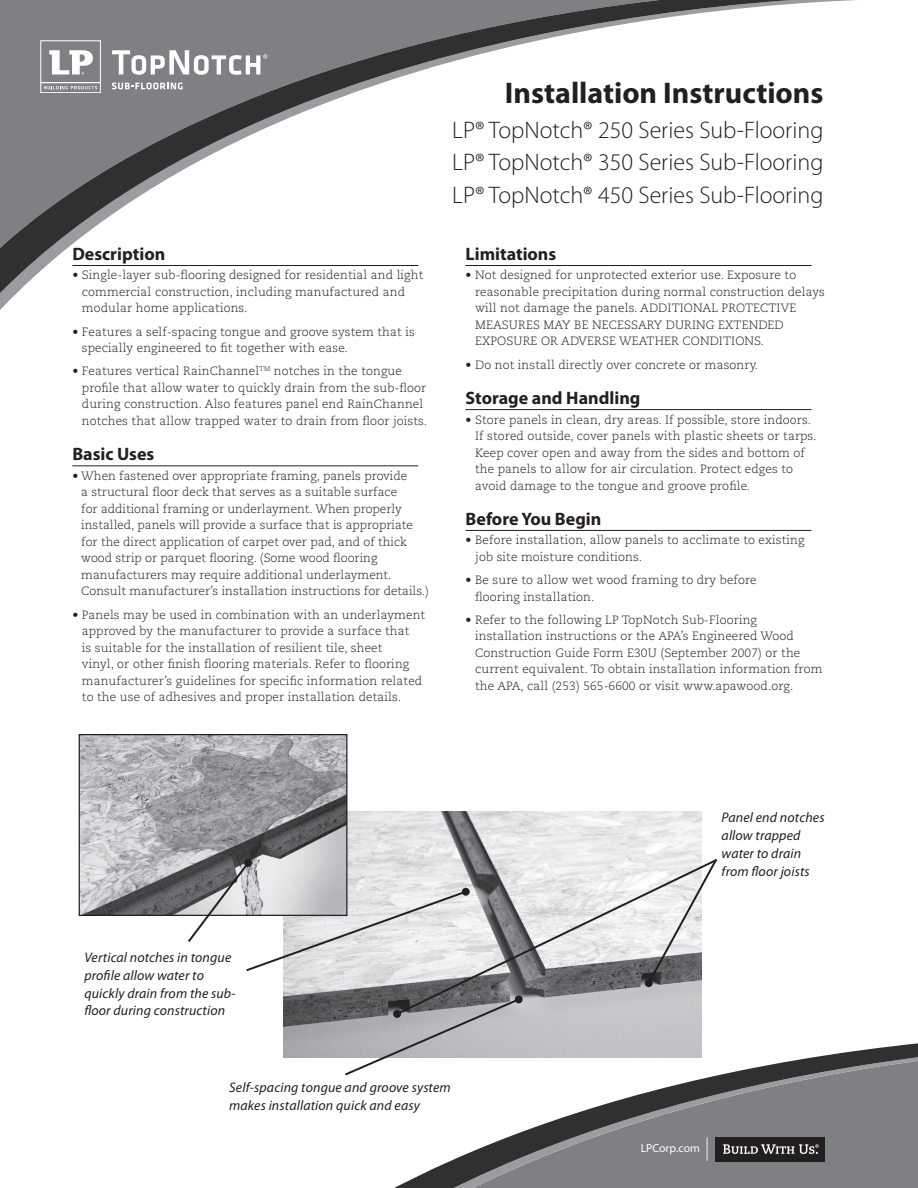
<style>
.page{position:relative;width:918px;height:1188px;background:#fff}
.page>*{position:absolute;margin:0;border:0;box-sizing:border-box;transform-origin:0 0}
.t1{font:700 30px "Myriad Pro";color:#231f20}
.t2{font:300 24px/32.1px "Myriad Pro";color:#231f20;text-align:justify}
.t3{font:700 18px "Myriad Pro";color:#231f20}
.t4{font:italic 13.95px/17.9px "Myriad Pro";letter-spacing:.01em;color:#231f20}
.t5{font:300 12px/16.5px "Caecilia LT Std";letter-spacing:.01em;color:#231f20}
.t6{font:11.7px "Myriad Pro";color:#fff}
.s1{font-size:23.4px}
</style>
<div class="page">
<svg style="left:0;top:0;width:856px;height:310px"></svg>
<div style="left:41px;top:82px;width:60px;height:11px;border:1px solid #fff"></div>
<svg style="left:44px;top:86px;width:53px;height:3px"></svg>
<div style="left:41px;top:40px;width:60px;height:43px;border:1px solid #fff"></div>
<svg style="left:49px;top:50px;width:44px;height:24px"></svg>
<svg style="left:112px;top:50px;width:155px;height:25px"></svg>
<svg style="left:112px;top:83px;width:71px;height:6px"></svg>
<hr style="left:72px;top:265px;width:346px;height:1px;background:#231f20">
<hr style="left:72px;top:465px;width:346px;height:1px;background:#231f20">
<hr style="left:466px;top:265px;width:346px;height:1px;background:#231f20">
<hr style="left:466px;top:409px;width:346px;height:1px;background:#231f20">
<hr style="left:466px;top:530px;width:346px;height:1px;background:#231f20">
<svg style="left:394px;top:1043px;width:524px;height:145px;fill:#7e8083"></svg>
<div style="left:715px;top:1137px;width:110px;height:24px;background:#231f20"></div>
<svg style="left:723px;top:1144px;width:96px;height:10px"></svg>
<img style="left:284px;top:812px;width:418px;height:246px">
<svg style="left:343px;top:997px;width:178px;height:80px"></svg>
<svg style="left:394px;top:857px;width:323px;height:160px"></svg>
<div style="left:393px;top:1010px;width:8px;height:8px;background:#231f20;border-radius:50%"></div>
<img style="left:81px;top:736px;width:264px;height:178px">
<div style="left:79px;top:734px;width:268px;height:182px;border:1px solid #231f20"></div>
<svg style="left:186px;top:860px;width:282px;height:113px"></svg>
<div style="left:244px;top:859px;width:8px;height:8px;background:#231f20;border-radius:50%"></div>
<h3 class="t3" style="left:72px;top:242px;width:94px">Description</h3>
<p class="t5" style="left:82px;top:267px;width:343px;text-indent:-10px">• Single-layer sub-flooring designed for residential and light commercial construction, including manufactured and modular home applications.</p>
<p class="t5" style="left:82px;top:324px;width:334px;text-indent:-10px">• Features a self-spacing tongue and groove system that is specially engineered to fit together with ease.</p>
<p class="t5" style="left:82px;top:363px;width:347px;text-indent:-10px">• Features vertical RainChannel<sup>TM</sup> notches in the tongue profile that allow water to quickly drain from the sub-floor during construction. Also features panel end RainChannel notches that allow trapped water to drain from floor joists.</p>
<h3 class="t3" style="left:72px;top:442px;width:84px">Basic Uses</h3>
<p class="t5" style="left:81px;top:468px;width:349px;text-indent:-9px">• When fastened over appropriate framing, panels provide<br>a structural floor deck that serves as a suitable surface<br>for additional framing or underlayment. When properly installed, panels will provide a surface that is appropriate for the direct application of carpet over pad, and of thick wood strip or parquet flooring. (Some wood flooring manufacturers may require additional underlayment.<br>Consult manufacturer’s installation instructions for details.)</p>
<p class="t5" style="left:82px;top:606px;width:345px;text-indent:-10px">• Panels may be used in combination with an underlayment approved by the manufacturer to provide a surface that<br>is suitable for the installation of resilient tile, sheet<br>vinyl, or other finish flooring materials. Refer to flooring manufacturer’s guidelines for specific information related to the use of adhesives and proper installation details.</p>
<h1 class="t1" style="left:505px;top:73px;width:320px">Installation Instructions</h1>
<h2 class="t2" style="left:452px;top:114px;width:373px">LP® TopNotch® 250 Series Sub-Flooring LP® TopNotch® 350 Series Sub-Flooring LP® TopNotch® 450 Series Sub-Flooring</h2>
<h3 class="t3" style="left:466px;top:242px;width:92px">Limitations</h3>
<p class="t5" style="left:475px;top:267px;width:351px;text-indent:-10px">• Not designed for unprotected exterior use. Exposure to reasonable precipitation during normal construction delays will not damage the panels. ADDITIONAL PROTECTIVE MEASURES MAY BE NECESSARY DURING EXTENDED EXPOSURE OR ADVERSE WEATHER CONDITIONS.</p>
<p class="t5" style="left:466px;top:357px;width:294px">• Do not install directly over concrete or masonry.</p>
<h3 class="t3" style="left:466px;top:386px;width:176px">Storage and Handling</h3>
<p class="t5" style="left:475px;top:411px;width:343px;text-indent:-10px">• Store panels in clean, dry areas. If possible, store indoors.<br>If stored outside, cover panels with plastic sheets or tarps.<br>Keep cover open and away from the sides and bottom of the panels to allow for air circulation. Protect edges to avoid damage to the tongue and groove profile.</p>
<h3 class="t3" style="left:466px;top:507px;width:137px">Before You Begin</h3>
<p class="t5" style="left:475px;top:532px;width:331px;text-indent:-10px">• Before installation, allow panels to acclimate to existing job site moisture conditions.</p>
<p class="t5" style="left:475px;top:572px;width:283px;text-indent:-10px">• Be sure to allow wet wood framing to dry before flooring installation.</p>
<p class="t5" style="left:475px;top:612px;width:349px;text-indent:-10px">• Refer to the following LP TopNotch Sub-Flooring installation instructions or the APA’s Engineered Wood Construction Guide Form E30U (September 2007) or the current equivalent. To obtain installation information from the APA, call (253) 565-6600 or visit www.apawood.org.</p>
<p class="t4" style="left:84px;top:948px;width:153px">Vertical notches in tongue profile allow water to quickly drain from the sub&shy;floor during construction</p>
<p class="t4" style="left:722px;top:808px;width:104px">Panel end notches allow trapped water to drain from floor joists</p>
<p class="t4" style="left:229px;top:1078px;width:223px">Self-spacing tongue and groove system makes installation quick and easy</p>
<p class="t6" style="left:641px;top:1141px;width:70px">LPCorp.com <span class="s1">|</span></p>
</div>
